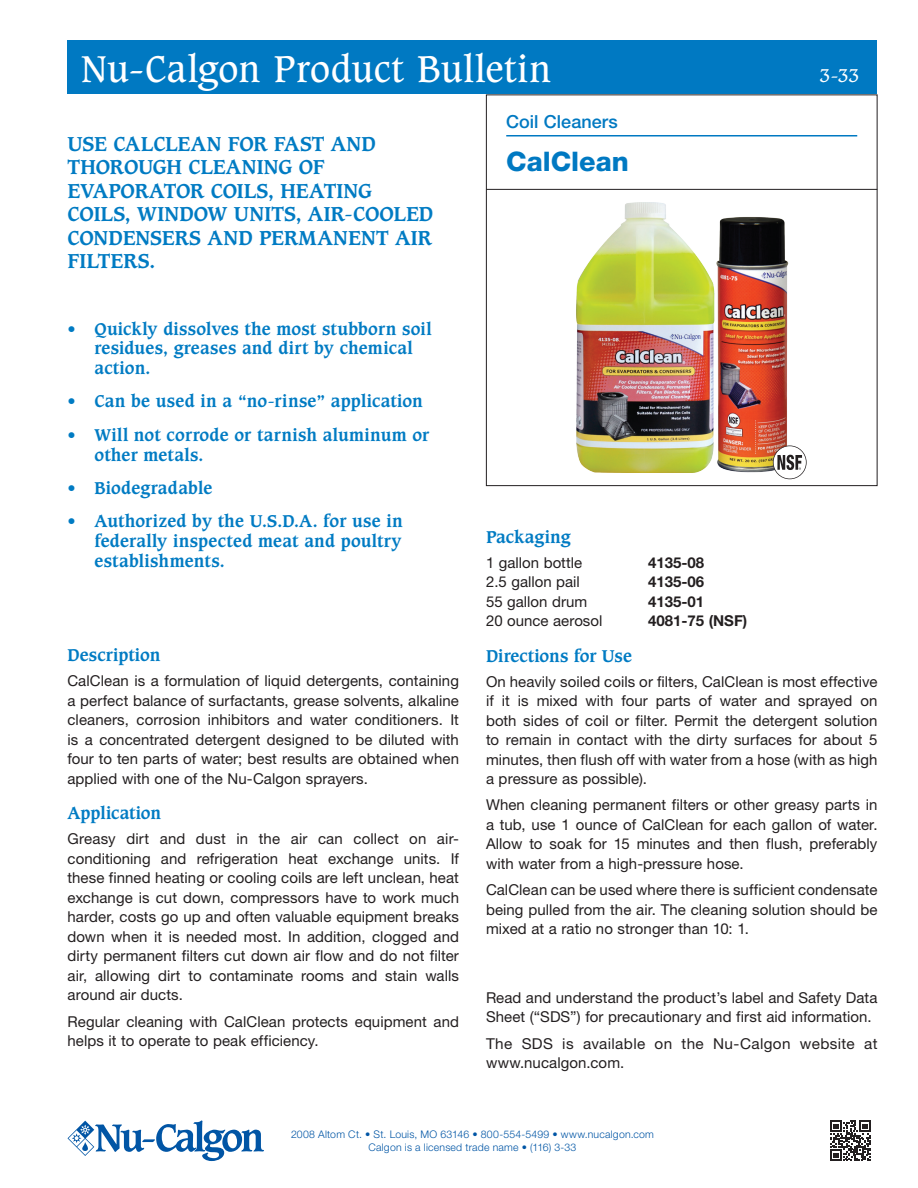
<style>
.page{position:relative;width:918px;height:1188px;background:#fff}
.page>*{position:absolute;margin:0;border:0;box-sizing:border-box;transform-origin:0 0}
._1__Header{font:36px "Caxton Std";letter-spacing:.015em;color:#fff}
.Product_name{font:800 27px "Helvetica Neue LT Pro";color:#0079c2}
.Subheading_1{font:700 19.5px/23.4px "Caxton Std";color:#007bc3}
.Section_Name{font:500 18px "Helvetica Neue LT Pro";color:#0079c2}
._1__Header-2{font:18px "Caxton Std";color:#fff}
.Subhead{font:700 16.5px/19.8px "Caxton Std";letter-spacing:.01em;color:#007bc3}
.Paragraph_Text{font:15px/19.5px "Helvetica Neue LT Pro";letter-spacing:.005em;color:#231f20;text-align:justify}
.Paragraph_Text-2{font:15px/19.5px "Helvetica Neue LT Pro";letter-spacing:.025em;color:#231f20}
._6a__Text_1_no___bel{font:15px "Helvetica Neue LT Pro";color:#231f20}
._6a__Text_1_no___bel-2{font:700 15px "Helvetica Neue LT Pro";color:#231f20}
.t1{font:300 10.5px "Helvetica Neue LT Pro";letter-spacing:.02em;color:#0155a5}
</style>
<div class="page">
<div style="left:486px;top:94px;width:392px;height:392px;border:1px solid #231f20"></div>
<div style="left:68px;top:40px;width:810px;height:54px;background:#0079c2"></div>
<svg style="left:68px;top:1120px;width:196px;height:41px"></svg>
<hr style="left:486px;top:189px;width:391px;height:1px;background:#231f20">
<hr style="left:506px;top:135px;width:351px;height:1px;background:#0079c2">
<img style="left:576px;top:202px;width:139px;height:270px">
<img style="left:716px;top:217px;width:73px;height:255px">
<svg style="left:773px;top:446px;width:34px;height:33px"></svg>
<svg style="left:830px;top:1120px;width:41px;height:41px"></svg>
<p class="_1__Header" style="left:81px;top:48px;width:472px">Nu-Calgon Product Bulletin</p>
<p class="Subheading_1" style="left:68px;top:132px;width:367px">USE CALCLEAN FOR FAST AND<br>THOROUGH CLEANING OF<br>EVAPORATOR COILS, HEATING<br>COILS, WINDOW UNITS, AIR-COOLED<br>CONDENSERS AND PERMANENT AIR<br>FILTERS.</p>
<p class="Section_Name" style="left:506px;top:110px;width:113px">Coil Cleaners</p>
<p class="Product_name" style="left:506px;top:145px;width:124px">CalClean</p>
<p class="_1__Header-2" style="left:820px;top:65px;width:41px">3-33</p>
<p class="Subhead" style="left:94px;top:319px;width:339px;text-indent:-27px">• Quickly dissolves the most stubborn soil residues, greases and dirt by chemical action.</p>
<p class="Subhead" style="left:68px;top:392px;width:357px">• Can be used in a “no-rinse” application</p>
<p class="Subhead" style="left:94px;top:425px;width:336px;text-indent:-27px">• Will not corrode or tarnish aluminum or other metals.</p>
<p class="Subhead" style="left:68px;top:478px;width:146px">• Biodegradable</p>
<p class="Subhead" style="left:94px;top:511px;width:310px;text-align:justify;text-indent:-27px">• Authorized by the U.S.D.A. for use in federally inspected meat and poultry establishments.</p>
<p class="Subhead" style="left:68px;top:646px;width:94px">Description</p>
<p class="Paragraph_Text" style="left:68px;top:671px;width:393px">CalClean is a formulation of liquid detergents, containing a perfect balance of surfactants, grease solvents, alkaline cleaners, corrosion inhibitors and water conditioners. It is a concentrated detergent designed to be diluted with four to ten parts of water; best results are obtained when applied with one of the Nu-Calgon sprayers.</p>
<p class="Subhead" style="left:68px;top:804px;width:95px">Application</p>
<p class="Paragraph_Text" style="left:68px;top:829px;width:393px">Greasy dirt and dust in the air can collect on air&shy;conditioning and refrigeration heat exchange units. If these finned heating or cooling coils are left unclean, heat exchange is cut down, compressors have to work much harder, costs go up and often valuable equipment breaks down when it is needed most. In addition, clogged and dirty permanent filters cut down air flow and do not filter air, allowing dirt to contaminate rooms and stain walls around air ducts.</p>
<p class="Paragraph_Text" style="left:68px;top:1011px;width:393px">Regular cleaning with CalClean protects equipment and helps it to operate to peak efficiency.</p>
<p class="Subhead" style="left:486px;top:527px;width:86px">Packaging</p>
<p class="_6a__Text_1_no___bel" style="left:486px;top:553px;width:98px">1 gallon bottle</p>
<p class="_6a__Text_1_no___bel-2" style="left:648px;top:553px;width:58px">4135-08</p>
<p class="_6a__Text_1_no___bel" style="left:486px;top:573px;width:95px">2.5 gallon pail</p>
<p class="_6a__Text_1_no___bel-2" style="left:648px;top:572px;width:58px">4135-06</p>
<p class="_6a__Text_1_no___bel" style="left:486px;top:592px;width:103px">55 gallon drum</p>
<p class="_6a__Text_1_no___bel-2" style="left:648px;top:592px;width:58px">4135-01</p>
<p class="_6a__Text_1_no___bel" style="left:486px;top:612px;width:118px">20 ounce aerosol</p>
<p class="_6a__Text_1_no___bel-2" style="left:648px;top:611px;width:101px">4081-75 (NSF)</p>
<p class="Subhead" style="left:486px;top:646px;width:147px">Directions for Use</p>
<p class="Paragraph_Text" style="left:486px;top:671px;width:393px">On heavily soiled coils or filters, CalClean is most effective if it is mixed with four parts of water and sprayed on both sides of coil or filter. Permit the detergent solution to remain in contact with the dirty surfaces for about 5 minutes, then flush off with water from a hose (with as high a pressure as possible).</p>
<p class="Paragraph_Text" style="left:486px;top:795px;width:393px">When cleaning permanent filters or other greasy parts in a tub, use 1 ounce of CalClean for each gallon of water.<br>Allow to soak for 15 minutes and then flush, preferably with water from a high-pressure hose.</p>
<p class="Paragraph_Text" style="left:486px;top:880px;width:393px">CalClean can be used where there is sufficient condensate being pulled from the air. The cleaning solution should be mixed at a ratio no stronger than 10: 1.</p>
<p class="Paragraph_Text" style="left:486px;top:988px;width:393px">Read and understand the product’s label and Safety Data<br>Sheet (“SDS”) for precautionary and first aid information.</p>
<p class="Paragraph_Text-2" style="left:486px;top:1033px;width:393px">The SDS is available on the Nu-Calgon website at www.nucalgon.com.</p>
<p class="t1" style="left:291px;top:1128px;width:364px">2008 Altom Ct. • St. Louis, MO 63146 • 800-554-5499 • www.nucalgon.com</p>
<p class="t1" style="left:369px;top:1141px;width:209px">Calgon is a licensed trade name • (116) 3-33</p>
</div>
